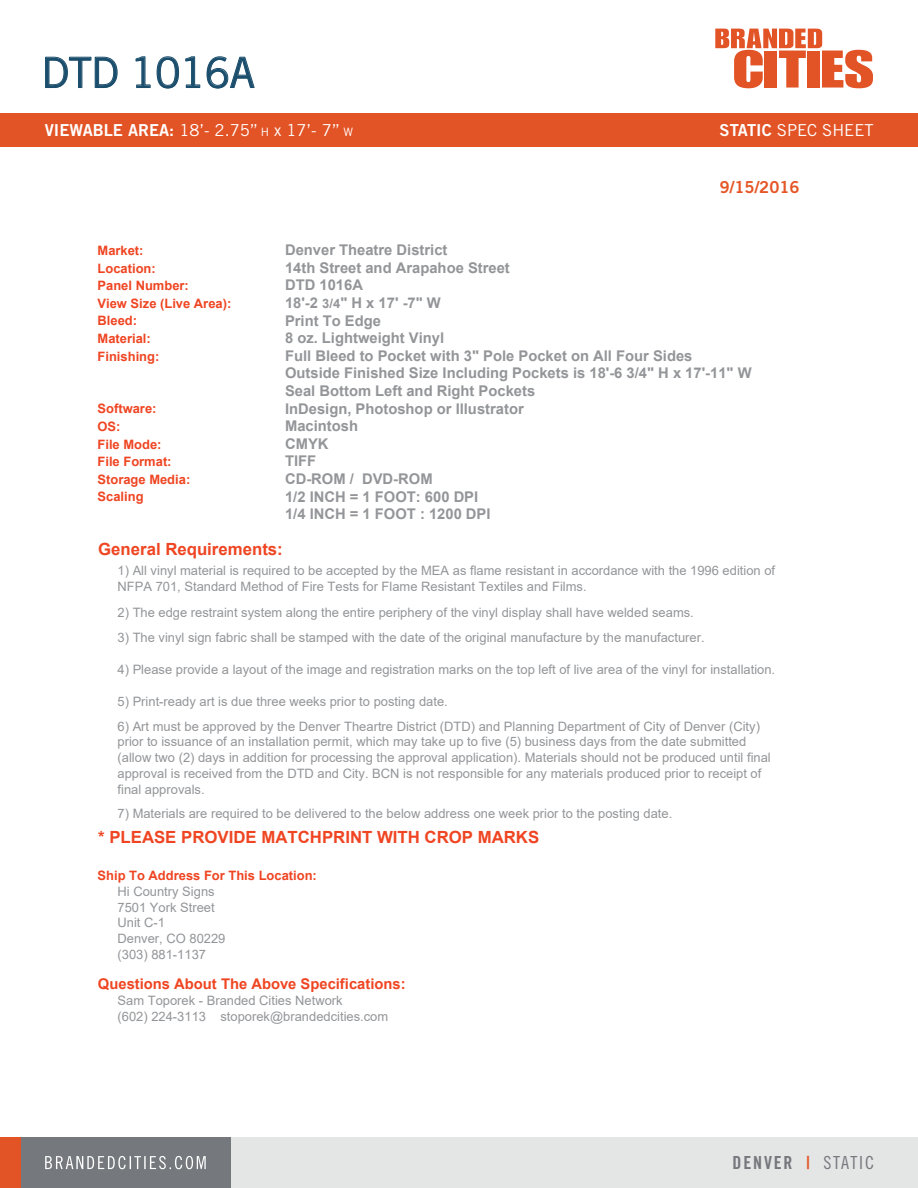
<style>
.page{position:relative;width:918px;height:1188px;background:#fff}
.page>*{position:absolute;margin:0;border:0;box-sizing:border-box;transform-origin:0 0}
.t1{font:42px "Trade Gothic LT Std";letter-spacing:-.02em;color:#1b4e6c}
.t2{font:18px "Trade Gothic LT Std Bd Cn 20";letter-spacing:.1em;color:#75787c}
.t3{font:700 16.8px "Arial";color:#ef4522}
.t4{font:16.5px "Trade Gothic LT Std";color:#fff}
.t5{font:16.5px "Trade Gothic LT Std Bd 2";color:#e55525}
.t6{font:700 14.7px/17.5px "Arial";color:#939598}
.t7{font:700 14.7px "Arial";color:#ef4522}
.t8{font:12.9px/15.8px "Arial";color:#939598}
.t9{font:700 12.9px "Arial";color:#ef4522}
.s1{font-family:"Trade Gothic LT Std Bd 2"}
.s2{font-size:11.55px}
.s3{font-size:12.9px}
.s4{color:#e25325}
.s5{font-family:"Trade Gothic LT Std Cn 18"}
</style>
<div class="page">
<div style="left:228px;top:1137px;width:690px;height:51px;background:#e4e5e5"></div>
<div style="left:19px;top:1137px;width:212px;height:51px;background:#75787c"></div>
<div style="left:0;top:1137px;width:21px;height:51px;background:#e25325"></div>
<svg style="left:45px;top:1156px;width:161px;height:13px"></svg>
<svg style="left:715px;top:29px;width:158px;height:59px"></svg>
<div style="left:0;top:113px;width:918px;height:34px;background:#e25325"></div>
<svg style="left:45px;top:57px;width:72px;height:31px"></svg>
<svg style="left:136px;top:57px;width:14px;height:31px"></svg>
<svg style="left:157px;top:57px;width:22px;height:31px"></svg>
<svg style="left:186px;top:57px;width:14px;height:31px"></svg>
<svg style="left:207px;top:57px;width:47px;height:31px"></svg>
<h1 class="t1" style="left:41px;top:47px;width:215px">DTD 1016A</h1>
<p class="t4" style="left:45px;top:120px;width:310px"><span class="s1">VIEWABLE AREA:</span> 18’- 2.75” <span class="s2">h</span> x 17’- 7” <span class="s2">w</span></p>
<p class="t4" style="left:720px;top:120px;width:155px"><span class="s1">STATIC</span> SPEC SHEET</p>
<p class="t5" style="left:720px;top:177px;width:81px">9/15/2016</p>
<p class="t9" style="left:98px;top:241px;width:48px">Market:</p>
<p class="t6" style="left:285px;top:241px;width:164px">Denver Theatre District</p>
<p class="t9" style="left:98px;top:259px;width:60px">Location:</p>
<p class="t6" style="left:285px;top:259px;width:226px">14th Street and Arapahoe Street</p>
<p class="t9" style="left:98px;top:277px;width:93px">Panel Number:</p>
<p class="t6" style="left:285px;top:277px;width:79px">DTD 1016A</p>
<p class="t9" style="left:98px;top:294px;width:135px">View Size (Live Area):</p>
<p class="t6" style="left:285px;top:294px;width:157px">18'-2 <span class="s3">3/4</span>" H x 17' -7" W</p>
<p class="t9" style="left:98px;top:312px;width:41px">Bleed:</p>
<p class="t6" style="left:285px;top:312px;width:97px">Print To Edge</p>
<p class="t9" style="left:98px;top:329px;width:55px">Material:</p>
<p class="t6" style="left:285px;top:329px;width:161px">8 oz. Lightweight Vinyl</p>
<p class="t9" style="left:98px;top:347px;width:63px">Finishing:</p>
<p class="t6" style="left:285px;top:347px;width:468px">Full Bleed to Pocket with 3" Pole Pocket on All Four Sides<br>Outside Finished Size Including Pockets is 18'-6 3/4" H x 17'-11" W<br>Seal Bottom Left and Right Pockets</p>
<p class="t9" style="left:98px;top:400px;width:60px">Software:</p>
<p class="t6" style="left:285px;top:400px;width:240px">InDesign, Photoshop or Illustrator</p>
<p class="t9" style="left:98px;top:417px;width:25px">OS:</p>
<p class="t6" style="left:285px;top:417px;width:75px">Macintosh</p>
<p class="t9" style="left:98px;top:435px;width:66px">File Mode:</p>
<p class="t6" style="left:285px;top:435px;width:45px">CMYK</p>
<p class="t9" style="left:98px;top:453px;width:76px">File Format:</p>
<p class="t6" style="left:285px;top:453px;width:33px">TIFF</p>
<p class="t9" style="left:98px;top:470px;width:94px">Storage Media:</p>
<p class="t6" style="left:285px;top:470px;width:149px">CD-ROM / DVD-ROM</p>
<p class="t9" style="left:98px;top:488px;width:48px">Scaling</p>
<p class="t6" style="left:285px;top:488px;width:207px">1/2 INCH = 1 FOOT: 600 DPI<br>1/4 INCH = 1 FOOT : 1200 DPI</p>
<h3 class="t3" style="left:98px;top:538px;width:186px">General Requirements:</h3>
<p class="t8" style="left:118px;top:563px;width:659px">1) All vinyl material is required to be accepted by the MEA as flame resistant in accordance with the 1996 edition of<br>NFPA 701, Standard Method of Fire Tests for Flame Resistant Textiles and Films.</p>
<p class="t8" style="left:118px;top:604px;width:578px">2) The edge restraint system along the entire periphery of the vinyl display shall have welded seams.</p>
<p class="t8" style="left:118px;top:630px;width:589px">3) The vinyl sign fabric shall be stamped with the date of the original manufacture by the manufacturer.</p>
<p class="t8" style="left:118px;top:662px;width:659px">4) Please provide a layout of the image and registration marks on the top left of live area of the vinyl for installation.</p>
<p class="t8" style="left:118px;top:694px;width:332px">5) Print-ready art is due three weeks prior to posting date.</p>
<p class="t8" style="left:118px;top:718px;width:655px">6) Art must be approved by the Denver Theartre District (DTD) and Planning Department of City of Denver (City) prior to issuance of an installation permit, which may take up to five (5) business days from the date submitted (allow two (2) days in addition for processing the approval application). Materials should not be produced until final approval is received from the DTD and City. BCN is not responsible for any materials produced prior to receipt of final approvals.</p>
<p class="t8" style="left:118px;top:806px;width:556px">7) Materials are required to be delivered to the below address one week prior to the posting date.</p>
<h3 class="t3" style="left:98px;top:826px;width:443px">* PLEASE PROVIDE MATCHPRINT WITH CROP MARKS</h3>
<p class="t9" style="left:98px;top:866px;width:221px">Ship To Address For This Location:</p>
<p class="t8" style="left:118px;top:883px;width:109px">Hi Country Signs<br>7501 York Street<br>Unit C-1<br>Denver, CO 80229 (303) 881-1137</p>
<p class="t8" style="left:118px;top:993px;width:272px">Sam Toporek - Branded Cities Network<br>(602) 224-3113 stoporek@brandedcities.com</p>
<p class="t7" style="left:98px;top:973px;width:309px">Questions About The Above Specifications:</p>
<h2 class="t2" style="left:733px;top:1152px;width:143px">DENVER <span class="s4">|</span> <span class="s5">STATIC</span></h2>
</div>
